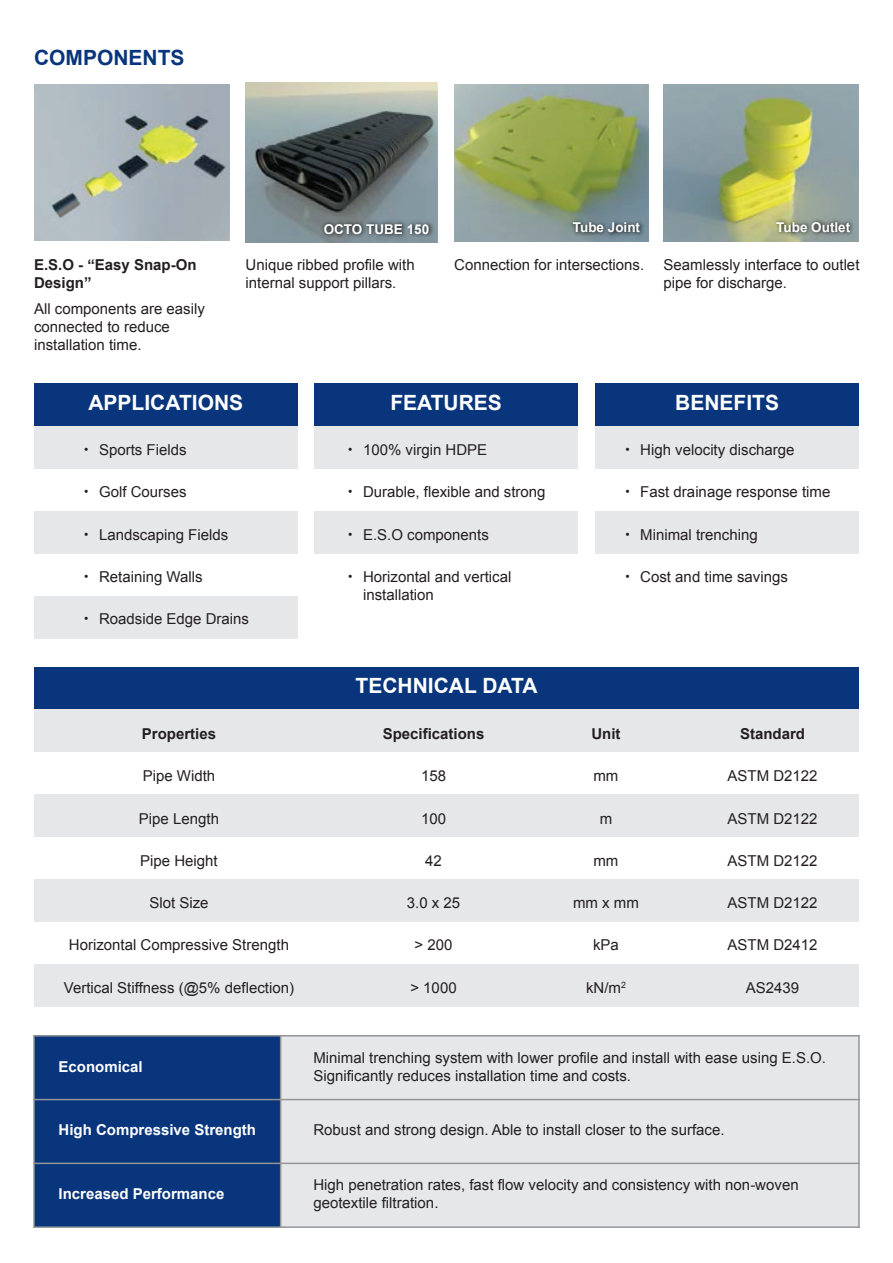
<style>
.page{position:relative;width:893px;height:1263px;background:#fff}
.page>*{position:absolute;margin:0;border:0;box-sizing:border-box;transform-origin:0 0}
.t1{font:700 21px "Arial";color:#fff}
.t2{font:700 21px "Arial";color:#08357c}
.t3{font:15px/18px "Arial";color:#231f20}
.t4{font:700 15px/18px "Arial";color:#231f20}
.t5{font:700 15px "Arial";color:#fff}
.t6{font:700 13.5px "Arial";color:#fff}
.s1{font-family:"Koz Go Pr 6 N"}
</style>
<div class="page">
<div style="left:281px;top:1036px;width:578px;height:191px;background:#e6e7e9"></div>
<div style="left:34px;top:1036px;width:247px;height:191px;background:#08357c"></div>
<hr style="left:34px;top:1226px;width:825px;height:2px;background:#939598">
<hr style="left:34px;top:1162px;width:825px;height:2px;background:#939598">
<hr style="left:34px;top:1099px;width:825px;height:1px;background:#939598">
<hr style="left:34px;top:1035px;width:825px;height:1px;background:#939598">
<hr style="left:33px;top:1036px;width:2px;height:191px;background:#939598">
<hr style="left:280px;top:1036px;width:1px;height:191px;background:#939598">
<hr style="left:858px;top:1036px;width:2px;height:191px;background:#939598">
<div style="left:34px;top:667px;width:825px;height:42px;background:#08357c"></div>
<div style="left:34px;top:709px;width:825px;height:43px;background:#e6e7e9"></div>
<div style="left:34px;top:794px;width:825px;height:43px;background:#e6e7e9"></div>
<div style="left:34px;top:880px;width:825px;height:42px;background:#e6e7e9"></div>
<div style="left:34px;top:965px;width:825px;height:42px;background:#e6e7e9"></div>
<div style="left:34px;top:383px;width:264px;height:43px;background:#08357c"></div>
<div style="left:34px;top:426px;width:264px;height:42px;background:#e6e7e9"></div>
<div style="left:34px;top:511px;width:264px;height:42px;background:#e6e7e9"></div>
<div style="left:34px;top:596px;width:264px;height:42px;background:#e6e7e9"></div>
<div style="left:314px;top:383px;width:264px;height:43px;background:#08357c"></div>
<div style="left:314px;top:426px;width:264px;height:42px;background:#e6e7e9"></div>
<div style="left:314px;top:511px;width:264px;height:42px;background:#e6e7e9"></div>
<div style="left:595px;top:383px;width:264px;height:43px;background:#08357c"></div>
<div style="left:595px;top:426px;width:264px;height:42px;background:#e6e7e9"></div>
<div style="left:595px;top:511px;width:264px;height:42px;background:#e6e7e9"></div>
<img style="left:664px;top:85px;width:195px;height:156px">
<img style="left:34px;top:85px;width:196px;height:156px">
<img style="left:454px;top:84px;width:195px;height:158px">
<img style="left:245px;top:83px;width:193px;height:160px">
<img style="left:318px;top:216px;width:119px;height:27px">
<img style="left:567px;top:215px;width:81px;height:27px">
<img style="left:771px;top:215px;width:87px;height:27px">
<h1 class="t2" style="left:34px;top:44px;width:152px">COMPONENTS</h1>
<p class="t4" style="left:34px;top:256px;width:164px">E.S.O - “Easy Snap-On<br>Design”</p>
<p class="t3" style="left:34px;top:300px;width:172px">All components are easily connected to reduce installation time.</p>
<p class="t6" style="left:324px;top:220px;width:107px">OCTO TUBE 150</p>
<p class="t6" style="left:573px;top:219px;width:69px">Tube Joint</p>
<p class="t6" style="left:776px;top:218px;width:76px">Tube Outlet</p>
<p class="t3" style="left:245px;top:256px;width:171px">Unique ribbed profile with internal support pillars.</p>
<p class="t3" style="left:454px;top:256px;width:192px">Connection for intersections.</p>
<p class="t3" style="left:664px;top:256px;width:197px">Seamlessly interface to outlet pipe for discharge.</p>
<h1 class="t1" style="left:88px;top:388px;width:156px">APPLICATIONS</h1>
<p class="t3" style="left:79px;top:441px;width:109px"><span class="s1">・</span> Sports Fields</p>
<p class="t3" style="left:79px;top:483px;width:109px"><span class="s1">・</span> Golf Courses</p>
<p class="t3" style="left:79px;top:526px;width:151px"><span class="s1">・</span> Landscaping Fields</p>
<p class="t3" style="left:79px;top:568px;width:125px"><span class="s1">・</span> Retaining Walls</p>
<p class="t3" style="left:79px;top:610px;width:172px"><span class="s1">・</span> Roadside Edge Drains</p>
<p class="t4" style="left:142px;top:725px;width:76px">Properties</p>
<p class="t3" style="left:143px;top:767px;width:74px">Pipe Width</p>
<p class="t3" style="left:139px;top:809px;width:82px">Pipe Length</p>
<p class="t3" style="left:140px;top:852px;width:79px">Pipe Height</p>
<p class="t3" style="left:149px;top:894px;width:61px">Slot Size</p>
<p class="t3" style="left:69px;top:936px;width:222px">Horizontal Compressive Strength</p>
<p class="t3" style="left:64px;top:978px;width:232px">Vertical Stiffness (@5% deflection)</p>
<h1 class="t1" style="left:390px;top:388px;width:113px">FEATURES</h1>
<p class="t3" style="left:343px;top:441px;width:146px"><span class="s1">・</span> 100% virgin HDPE</p>
<p class="t3" style="left:343px;top:483px;width:204px"><span class="s1">・</span> Durable, flexible and strong</p>
<p class="t3" style="left:343px;top:526px;width:148px"><span class="s1">・</span> E.S.O components</p>
<p class="t3" style="left:363px;top:568px;width:150px;text-indent:-20px"><span class="s1">・</span> Horizontal and vertical installation</p>
<h1 class="t1" style="left:675px;top:388px;width:105px">BENEFITS</h1>
<p class="t3" style="left:620px;top:441px;width:176px"><span class="s1">・</span> High velocity discharge</p>
<p class="t3" style="left:620px;top:483px;width:212px"><span class="s1">・</span> Fast drainage response time</p>
<p class="t3" style="left:620px;top:526px;width:139px"><span class="s1">・</span> Minimal trenching</p>
<p class="t3" style="left:620px;top:568px;width:169px"><span class="s1">・</span> Cost and time savings</p>
<h1 class="t1" style="left:356px;top:672px;width:183px">TECHNICAL DATA</h1>
<p class="t4" style="left:383px;top:725px;width:103px">Specifications</p>
<p class="t3" style="left:421px;top:767px;width:27px">158</p>
<p class="t3" style="left:421px;top:809px;width:27px">100</p>
<p class="t3" style="left:425px;top:852px;width:18px">42</p>
<p class="t3" style="left:407px;top:894px;width:55px">3.0 x 25</p>
<p class="t3" style="left:415px;top:936px;width:39px">&gt; 200</p>
<p class="t3" style="left:410px;top:978px;width:48px">&gt; 1000</p>
<p class="t4" style="left:591px;top:725px;width:31px">Unit</p>
<p class="t3" style="left:593px;top:767px;width:26px">mm</p>
<p class="t3" style="left:600px;top:809px;width:14px">m</p>
<p class="t3" style="left:593px;top:852px;width:26px">mm</p>
<p class="t3" style="left:573px;top:894px;width:67px">mm x mm</p>
<p class="t3" style="left:593px;top:936px;width:27px">kPa</p>
<p class="t3" style="left:586px;top:978px;width:41px">kN/m<sup>2</sup></p>
<p class="t4" style="left:740px;top:725px;width:67px">Standard</p>
<p class="t3" style="left:727px;top:767px;width:92px">ASTM D2122</p>
<p class="t3" style="left:727px;top:809px;width:92px">ASTM D2122</p>
<p class="t3" style="left:727px;top:852px;width:92px">ASTM D2122</p>
<p class="t3" style="left:727px;top:894px;width:92px">ASTM D2122</p>
<p class="t3" style="left:727px;top:936px;width:92px">ASTM D2412</p>
<p class="t3" style="left:746px;top:978px;width:55px">AS2439</p>
<p class="t5" style="left:59px;top:1056px;width:86px">Economical</p>
<p class="t5" style="left:59px;top:1120px;width:199px">High Compressive Strength</p>
<p class="t5" style="left:59px;top:1184px;width:167px">Increased Performance</p>
<p class="t3" style="left:313px;top:1048px;width:514px">Minimal trenching system with lower profile and install with ease using E.S.O.<br>Significantly reduces installation time and costs.</p>
<p class="t3" style="left:313px;top:1121px;width:413px">Robust and strong design. Able to install closer to the surface.</p>
<p class="t3" style="left:313px;top:1176px;width:487px">High penetration rates, fast flow velocity and consistency with non-woven geotextile filtration.</p>
</div>
